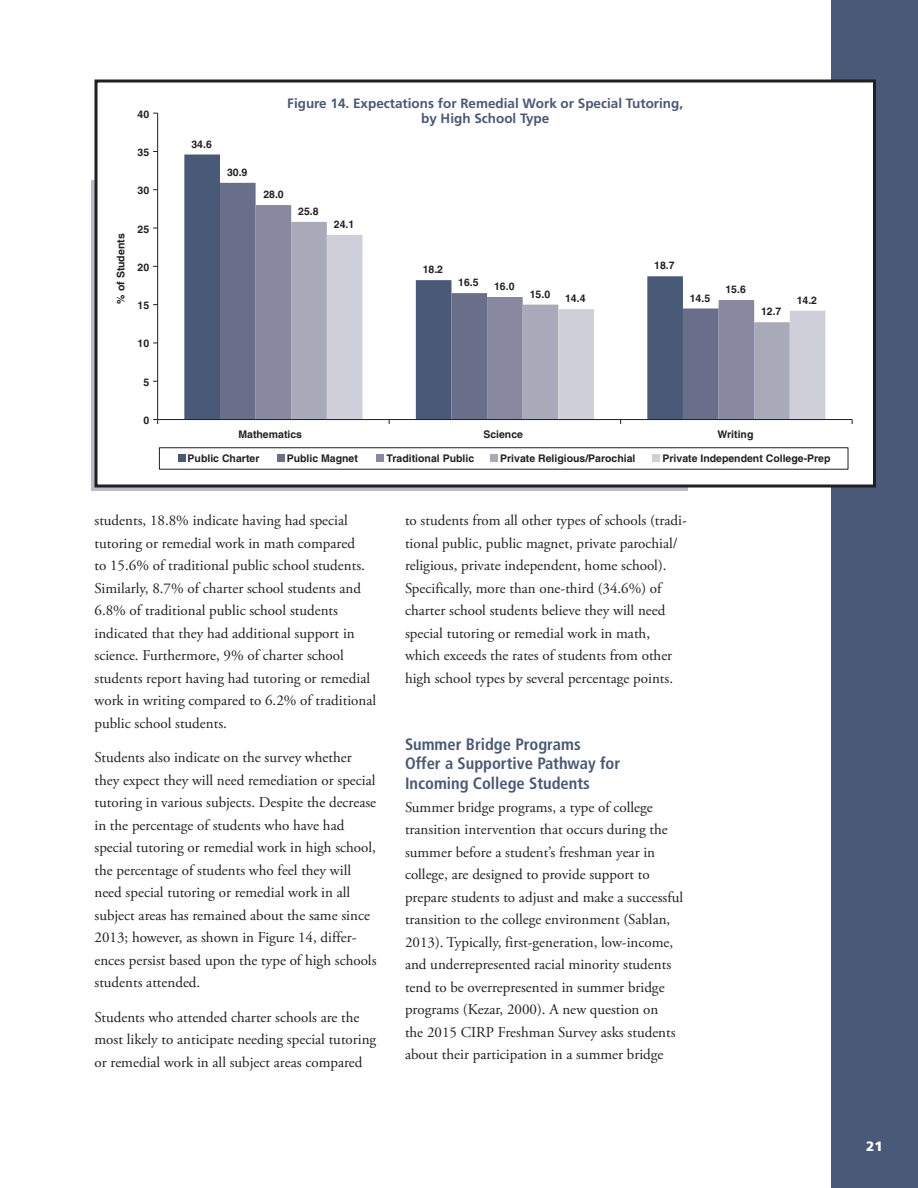
<style>
.page{position:relative;width:918px;height:1188px;background:#fff}
.page>*{position:absolute;margin:0;border:0;box-sizing:border-box;transform-origin:0 0}
.heading_1{font:700 condensed 16.5px/19.5px "Frutiger";color:#495978}
.text{font:15px/22.5px "Adobe Garamond Pro";color:#231f20}
.figure_title{font:700 13.5px/15px "Frutiger";color:#495978;text-align:center}
.t1{font:900 13.5px "Frutiger";color:#fff}
.t2{font:700 10.5px "Helvetica LT Std";color:#231f20}
</style>
<div class="page">
<div style="left:831px;top:0;width:87px;height:1188px;background:#495978"></div>
<div style="left:96px;top:81px;width:778px;height:405px;background:#fff"></div>
<div style="left:94px;top:80px;width:782px;height:408px;border:3px solid #231f20"></div>
<svg style="left:184px;top:155px;width:72px;height:264px;background:#5d6b87"></svg>
<div style="left:220px;top:183px;width:36px;height:236px;background:#696f8b"></div>
<div style="left:256px;top:205px;width:36px;height:214px;background:#8889a1"></div>
<div style="left:291px;top:222px;width:36px;height:197px;background:#a9aab9"></div>
<svg style="left:327px;top:235px;width:498px;height:184px"></svg>
<hr style="left:157px;top:113px;width:1px;height:307px;background:#231f20">
<hr style="left:158px;top:419px;width:694px;height:1px;background:#231f20">
<div style="left:159px;top:447px;width:689px;height:23px;border:1px solid #231f20"></div>
<div style="left:178px;top:454px;width:7px;height:8px;background:#495978"></div>
<div style="left:277px;top:454px;width:7px;height:8px;background:#696f8b"></div>
<div style="left:377px;top:454px;width:7px;height:8px;background:#8889a1"></div>
<div style="left:490px;top:454px;width:8px;height:8px;background:#a9aab9"></div>
<div style="left:653px;top:454px;width:7px;height:8px;background:#cfcfd9"></div>
<p class="t2" style="left:115px;top:304px;width:72px;rotate:-90deg">% of Students</p>
<p class="t2" style="left:138px;top:108px;width:13px">40</p>
<p class="t2" style="left:138px;top:146px;width:13px">35</p>
<p class="t2" style="left:138px;top:184px;width:13px">30</p>
<p class="t2" style="left:138px;top:222px;width:13px">25</p>
<p class="t2" style="left:138px;top:261px;width:13px">20</p>
<p class="t2" style="left:138px;top:299px;width:13px">15</p>
<p class="t2" style="left:138px;top:337px;width:13px">10</p>
<p class="t2" style="left:143px;top:376px;width:7px">5</p>
<p class="t2" style="left:143px;top:414px;width:7px">0</p>
<p class="t2" style="left:191px;top:137px;width:22px">34.6</p>
<p class="t2" style="left:227px;top:166px;width:22px">30.9</p>
<p class="figure_title" style="left:287px;top:96px;width:397px">Figure 14. Expectations for Remedial Work or Special Tutoring, by High School Type</p>
<p class="t2" style="left:263px;top:188px;width:22px">28.0</p>
<p class="t2" style="left:298px;top:205px;width:22px">25.8</p>
<p class="t2" style="left:334px;top:218px;width:22px">24.1</p>
<p class="t2" style="left:423px;top:263px;width:22px">18.2</p>
<p class="t2" style="left:458px;top:276px;width:22px">16.5</p>
<p class="t2" style="left:654px;top:259px;width:22px">18.7</p>
<p class="t2" style="left:494px;top:280px;width:22px">16.0</p>
<p class="t2" style="left:725px;top:283px;width:22px">15.6</p>
<p class="t2" style="left:530px;top:288px;width:22px">15.0</p>
<p class="t2" style="left:690px;top:291px;width:22px">14.5</p>
<p class="t2" style="left:565px;top:292px;width:22px">14.4</p>
<p class="t2" style="left:797px;top:294px;width:22px">14.2</p>
<p class="t2" style="left:761px;top:305px;width:22px">12.7</p>
<p class="t2" style="left:238px;top:427px;width:65px">Mathematics</p>
<p class="t2" style="left:483px;top:427px;width:41px">Science</p>
<p class="t2" style="left:717px;top:427px;width:37px">Writing</p>
<p class="t2" style="left:188px;top:452px;width:73px">Public Charter</p>
<p class="t2" style="left:287px;top:452px;width:73px">Public Magnet</p>
<p class="t2" style="left:387px;top:452px;width:89px">Traditional Public</p>
<p class="t2" style="left:500px;top:452px;width:137px">Private Religious/Parochial</p>
<p class="t2" style="left:663px;top:452px;width:170px">Private Independent College-Prep</p>
<p class="text" style="left:94px;top:510px;width:283px">students, 18.8% indicate having had special tutoring or remedial work in math compared<br>to 15.6% of traditional public school students.<br>Similarly, 8.7% of charter school students and 6.8% of traditional public school students indicated that they had additional support in science. Furthermore, 9% of charter school students report having had tutoring or remedial work in writing compared to 6.2% of traditional public school students.</p>
<p class="text" style="left:94px;top:747px;width:284px">Students also indicate on the survey whether they expect they will need remediation or special tutoring in various subjects. Despite the decrease in the percentage of students who have had special tutoring or remedial work in high school, the percentage of students who feel they will need special tutoring or remedial work in all subject areas has remained about the same since 2013; however, as shown in Figure 14, differ&shy;ences persist based upon the type of high schools students attended.</p>
<p class="text" style="left:94px;top:1006px;width:283px">Students who attended charter schools are the most likely to anticipate needing special tutoring or remedial work in all subject areas compared</p>
<p class="text" style="left:405px;top:510px;width:283px">to students from all other types of schools (tradi&shy;tional public, public magnet, private parochial/ religious, private independent, home school).<br>Specifically, more than one-third (34.6%) of charter school students believe they will need special tutoring or remedial work in math, which exceeds the rates of students from other high school types by several percentage points.</p>
<p class="heading_1" style="left:405px;top:734px;width:217px">Summer Bridge Programs<br>Offer a Supportive Pathway for<br>Incoming College Students</p>
<p class="text" style="left:405px;top:796px;width:280px">Summer bridge programs, a type of college transition intervention that occurs during the summer before a student’s freshman year in college, are designed to provide support to prepare students to adjust and make a successful transition to the college environment (Sablan, 2013). Typically, first-generation, low-income, and underrepresented racial minority students tend to be overrepresented in summer bridge programs (Kezar, 2000). A new question on<br>the 2015 CIRP Freshman Survey asks students about their participation in a summer bridge</p>
<p class="t1" style="left:866px;top:1138px;width:18px">21</p>
</div>
